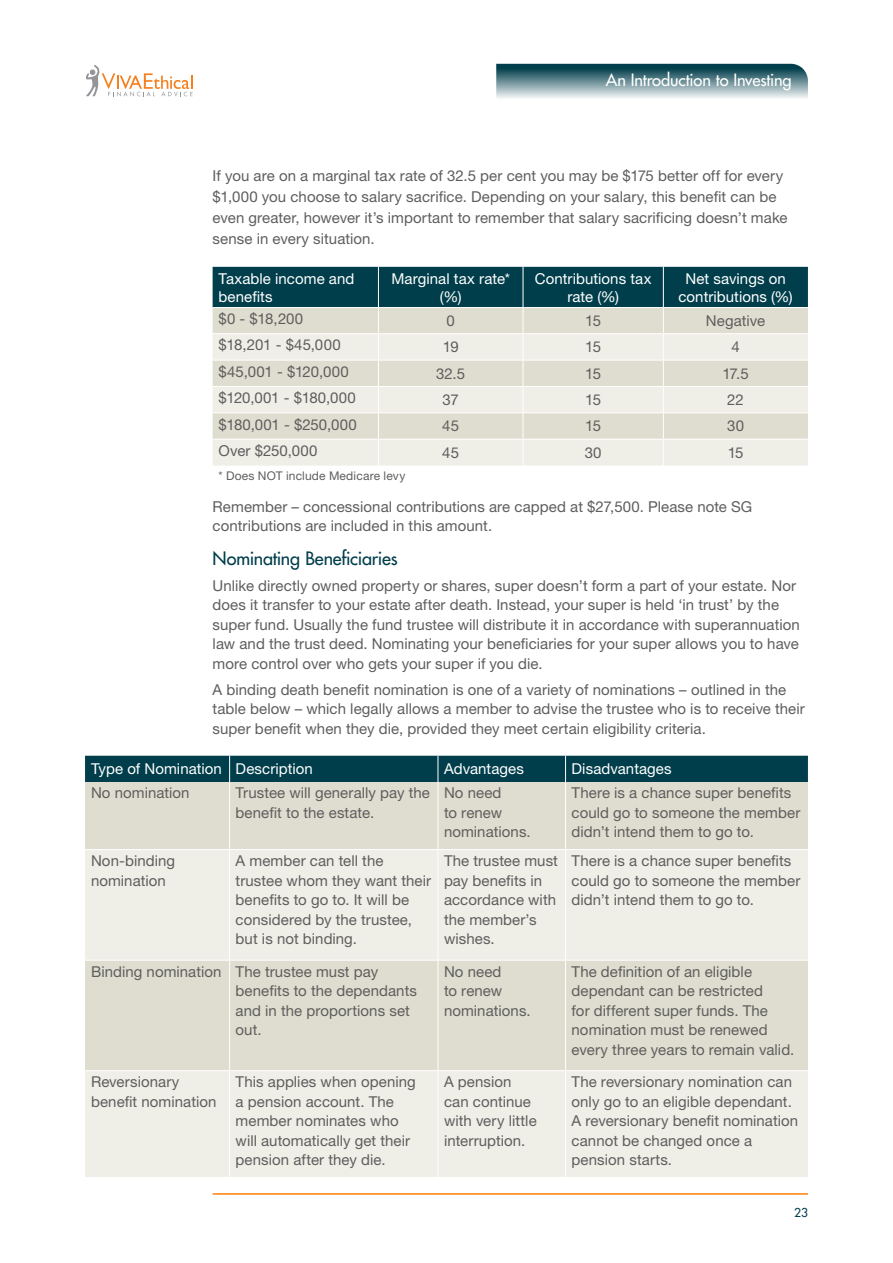
<style>
.page{position:relative;width:893px;height:1263px;background:#fff}
.page>*{position:absolute;margin:0;border:0;box-sizing:border-box;transform-origin:0 0}
.t1{font:500 18px "Futura Std";letter-spacing:-.01em;color:#003e4b}
.t2{font:500 16.5px "Futura Std";letter-spacing:-.01em;color:#fff}
.t3{font:15px/19.5px "Helvetica Neue LT Std";letter-spacing:.005em;color:#5e5e5e}
.t4{font:15px/18px "Helvetica Neue LT Std";letter-spacing:.005em;color:#fff;text-align:center}
.t5{font:12px "Helvetica Neue LT Std";letter-spacing:.015em;color:#5e5e5e}
.t6{font:500 12px "Futura Std";color:#003e4b}
</style>
<div class="page">
<svg style="left:496px;top:64px;width:312px;height:34px;background:#6b8e96"></svg>
<svg style="left:86px;top:65px;width:107px;height:31px"></svg>
<hr style="left:213px;top:1193px;width:595px;height:2px;background:#ff8000">
<svg style="left:213px;top:267px;width:595px;height:198px;background:#b8c4be"></svg>
<hr style="left:213px;top:307px;width:165px;height:1px;background:#fff">
<hr style="left:378px;top:307px;width:145px;height:1px;background:#fff">
<hr style="left:523px;top:307px;width:140px;height:1px;background:#fff">
<hr style="left:663px;top:307px;width:145px;height:1px;background:#fff">
<div style="left:85px;top:782px;width:723px;height:67px;background:#dfddcf"></div>
<svg style="left:85px;top:850px;width:723px;height:327px;background:#e9e8df"></svg>
<div style="left:85px;top:756px;width:723px;height:26px;background:#003e4b"></div>
<hr style="left:229px;top:782px;width:1px;height:67px;background:#fff">
<hr style="left:438px;top:782px;width:1px;height:67px;background:#fff">
<hr style="left:565px;top:782px;width:1px;height:67px;background:#fff">
<hr style="left:229px;top:850px;width:1px;height:110px;background:#fff">
<hr style="left:438px;top:850px;width:1px;height:110px;background:#fff">
<hr style="left:565px;top:850px;width:1px;height:110px;background:#fff">
<hr style="left:85px;top:960px;width:145px;height:1px;background:#fff">
<hr style="left:230px;top:960px;width:208px;height:1px;background:#fff">
<hr style="left:229px;top:960px;width:1px;height:110px;background:#fff">
<hr style="left:438px;top:960px;width:128px;height:1px;background:#fff">
<hr style="left:438px;top:960px;width:1px;height:110px;background:#fff">
<hr style="left:566px;top:960px;width:242px;height:1px;background:#fff">
<hr style="left:565px;top:960px;width:1px;height:110px;background:#fff">
<hr style="left:85px;top:1070px;width:145px;height:1px;background:#fff">
<hr style="left:230px;top:1070px;width:208px;height:1px;background:#fff">
<hr style="left:229px;top:1071px;width:1px;height:106px;background:#fff">
<hr style="left:438px;top:1070px;width:128px;height:1px;background:#fff">
<hr style="left:438px;top:1071px;width:1px;height:106px;background:#fff">
<hr style="left:566px;top:1070px;width:242px;height:1px;background:#fff">
<hr style="left:565px;top:1071px;width:1px;height:106px;background:#fff">
<p class="t2" style="left:606px;top:69px;width:187px">An Introduction to Investing</p>
<p class="t3" style="left:213px;top:165px;width:576px;line-height:21px">If you are on a marginal tax rate of 32.5 per cent you may be $175 better off for every $1,000 you choose to salary sacrifice. Depending on your salary, this benefit can be even greater, however it’s important to remember that salary sacrificing doesn’t make sense in every situation.</p>
<p class="t4" style="left:219px;top:269px;width:137px;text-align:left">Taxable income and benefits</p>
<p class="t4" style="left:391px;top:269px;width:120px">Marginal tax rate* (%)</p>
<p class="t4" style="left:535px;top:269px;width:118px">Contributions tax rate (%)</p>
<p class="t4" style="left:678px;top:269px;width:116px">Net savings on contributions (%)</p>
<p class="t3" style="left:219px;top:309px;width:86px">$0 - $18,200</p>
<p class="t3" style="left:447px;top:311px;width:10px">0</p>
<p class="t3" style="left:585px;top:311px;width:17px">15</p>
<p class="t3" style="left:706px;top:311px;width:61px">Negative</p>
<p class="t3" style="left:219px;top:335px;width:124px">$18,201 - $45,000</p>
<p class="t3" style="left:443px;top:337px;width:17px">19</p>
<p class="t3" style="left:585px;top:337px;width:17px">15</p>
<p class="t3" style="left:731px;top:337px;width:10px">4</p>
<p class="t3" style="left:219px;top:361px;width:132px">$45,001 - $120,000</p>
<p class="t3" style="left:436px;top:363px;width:30px">32.5</p>
<p class="t3" style="left:585px;top:363px;width:17px">15</p>
<p class="t3" style="left:722px;top:363px;width:28px">17.5</p>
<p class="t3" style="left:219px;top:388px;width:139px">$120,001 - $180,000</p>
<p class="t3" style="left:443px;top:390px;width:18px">37</p>
<p class="t3" style="left:585px;top:390px;width:17px">15</p>
<p class="t3" style="left:727px;top:390px;width:18px">22</p>
<p class="t3" style="left:219px;top:414px;width:140px">$180,001 - $250,000</p>
<p class="t3" style="left:442px;top:416px;width:18px">45</p>
<p class="t3" style="left:585px;top:416px;width:17px">15</p>
<p class="t3" style="left:727px;top:416px;width:18px">30</p>
<p class="t3" style="left:219px;top:441px;width:101px">Over $250,000</p>
<p class="t3" style="left:442px;top:442px;width:18px">45</p>
<p class="t3" style="left:585px;top:442px;width:18px">30</p>
<p class="t3" style="left:728px;top:442px;width:17px">15</p>
<p class="t5" style="left:219px;top:469px;width:188px">* Does NOT include Medicare levy</p>
<p class="t3" style="left:213px;top:496px;width:541px">Remember – concessional contributions are capped at $27,500. Please note SG contributions are included in this amount.</p>
<p class="t1" style="left:213px;top:547px;width:186px">Nominating Beneficiaries</p>
<p class="t3" style="left:213px;top:575px;width:589px">Unlike directly owned property or shares, super doesn’t form a part of your estate. Nor does it transfer to your estate after death. Instead, your super is held ‘in trust’ by the super fund. Usually the fund trustee will distribute it in accordance with superannuation law and the trust deed. Nominating your beneficiaries for your super allows you to have more control over who gets your super if you die.</p>
<p class="t3" style="left:213px;top:679px;width:594px">A binding death benefit nomination is one of a variety of nominations – outlined in the table below – which legally allows a member to advise the trustee who is to receive their super benefit when they die, provided they meet certain eligibility criteria.</p>
<p class="t4" style="left:91px;top:760px;width:223px">Type of Nomination Description</p>
<p class="t4" style="left:444px;top:760px;width:81px">Advantages</p>
<p class="t4" style="left:572px;top:760px;width:102px">Disadvantages</p>
<p class="t3" style="left:91px;top:783px;width:100px">No nomination</p>
<p class="t3" style="left:236px;top:783px;width:196px">Trustee will generally pay the benefit to the estate.</p>
<p class="t3" style="left:444px;top:783px;width:88px">No need<br>to renew nominations.</p>
<p class="t3" style="left:572px;top:783px;width:230px">There is a chance super benefits could go to someone the member didn’t intend them to go to.</p>
<p class="t3" style="left:91px;top:851px;width:86px">Non-binding nomination</p>
<p class="t3" style="left:236px;top:851px;width:197px">A member can tell the trustee whom they want their benefits to go to. It will be considered by the trustee, but is not binding.</p>
<p class="t3" style="left:444px;top:851px;width:116px">The trustee must pay benefits in accordance with the member’s wishes.</p>
<p class="t3" style="left:572px;top:851px;width:230px">There is a chance super benefits could go to someone the member didn’t intend them to go to.</p>
<p class="t3" style="left:236px;top:961px;width:183px;text-indent:-145px">Binding nomination The trustee must pay benefits to the dependants and in the proportions set out.</p>
<p class="t3" style="left:444px;top:961px;width:88px">No need<br>to renew nominations.</p>
<p class="t3" style="left:572px;top:961px;width:224px">The definition of an eligible dependant can be restricted<br>for different super funds. The nomination must be renewed every three years to remain valid.</p>
<p class="t3" style="left:91px;top:1072px;width:127px">Reversionary benefit nomination</p>
<p class="t3" style="left:236px;top:1072px;width:182px">This applies when opening a pension account. The member nominates who will automatically get their pension after they die.</p>
<p class="t3" style="left:444px;top:1072px;width:94px">A pension can continue with very little interruption.</p>
<p class="t3" style="left:572px;top:1072px;width:228px">The reversionary nomination can only go to an eligible dependant.<br>A reversionary benefit nomination cannot be changed once a pension starts.</p>
<p class="t6" style="left:794px;top:1205px;width:15px">23</p>
</div>
